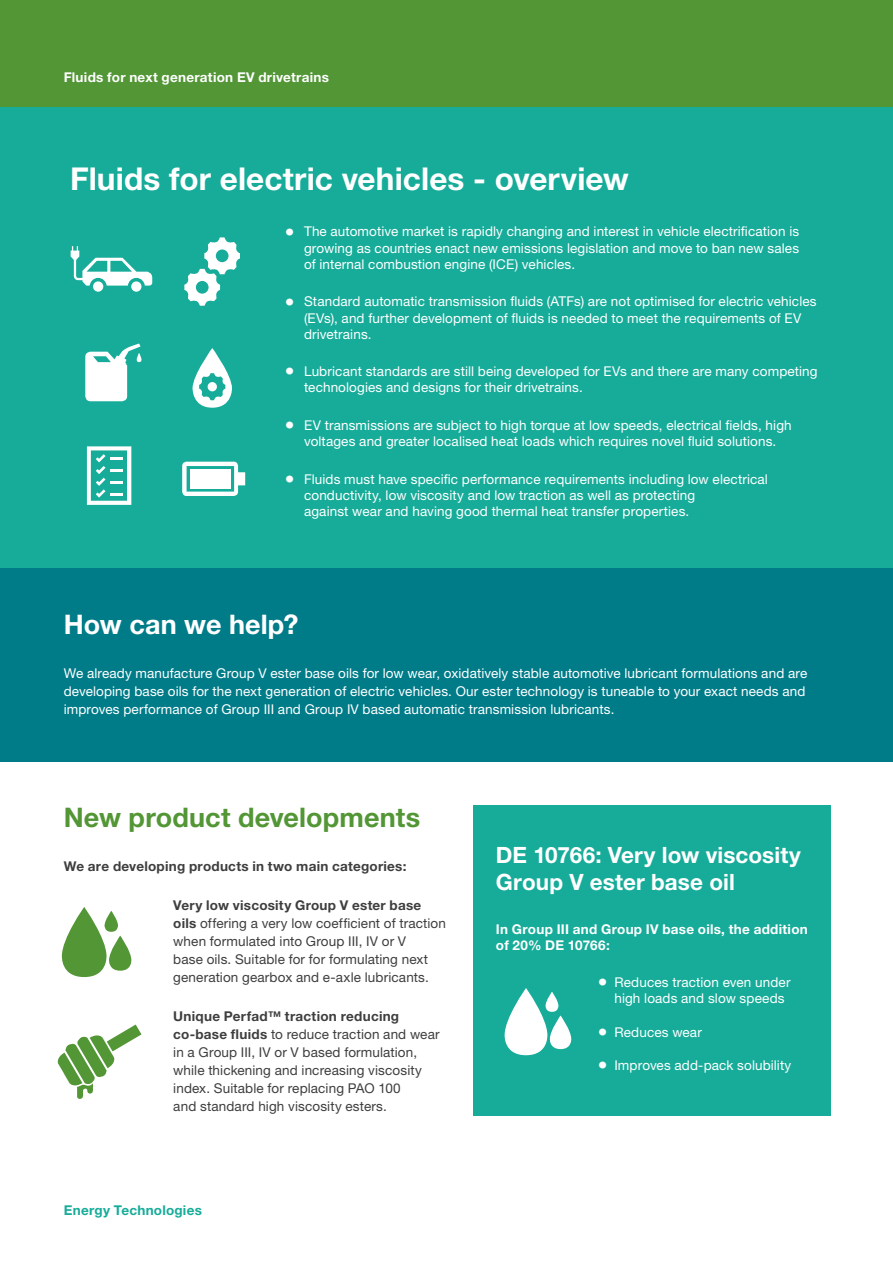
<style>
.page{position:relative;width:893px;height:1263px;background:#fff}
.page>*{position:absolute;margin:0;border:0;box-sizing:border-box;transform-origin:0 0}
.t1{font:700 31.5px "Helvetica Neue LT Pro";letter-spacing:.005em;color:#fff}
.t2{font:700 27px "Helvetica Neue LT Pro";letter-spacing:.005em;color:#529635}
.t3{font:700 27px "Helvetica Neue LT Pro";letter-spacing:.005em;color:#fff}
.t4{font:700 22.5px/27px "Helvetica Neue LT Pro";letter-spacing:.005em;color:#fff}
.t5{font:13.5px/16.2px "Helvetica Neue LT Pro";letter-spacing:.01em;color:#fff}
.t6{font:13.5px/18px "Helvetica Neue LT Pro";letter-spacing:.01em;color:#3e3e3f}
.t7{font:700 13.5px/16.2px "Helvetica Neue LT Pro";letter-spacing:.02em;color:#fff}
.t8{font:700 13.5px "Helvetica Neue LT Pro";letter-spacing:.02em;color:#3e3e3f}
.t9{font:700 13.5px "Helvetica Neue LT Pro";letter-spacing:.02em;color:#16ac99}
.s1{font-size:19.65px}
.s2{font-weight:700}
</style>
<div class="page">
<div style="left:0;top:520px;width:893px;height:241px;background:#007c89"></div>
<div style="left:474px;top:805px;width:357px;height:310px;background:#16ac99"></div>
<div style="left:0;top:107px;width:893px;height:461px;background:#16ac99"></div>
<div style="left:0;top:0;width:893px;height:107px;background:#529635"></div>
<svg style="left:192px;top:348px;width:40px;height:60px"></svg>
<svg style="left:182px;top:462px;width:63px;height:34px"></svg>
<div style="left:190px;top:469px;width:41px;height:19px;background:#fff"></div>
<svg style="left:184px;top:237px;width:56px;height:69px"></svg>
<div style="left:93px;top:281px;width:10px;height:11px;background:#fff;border-radius:50%"></div>
<div style="left:131px;top:281px;width:10px;height:11px;background:#fff;border-radius:50%"></div>
<svg style="left:71px;top:246px;width:81px;height:40px"></svg>
<svg style="left:85px;top:343px;width:57px;height:58px"></svg>
<svg style="left:87px;top:446px;width:44px;height:59px"></svg>
<svg style="left:61px;top:907px;width:71px;height:70px"></svg>
<svg style="left:104px;top:911px;width:14px;height:21px"></svg>
<svg style="left:504px;top:988px;width:68px;height:67px"></svg>
<svg style="left:545px;top:992px;width:14px;height:20px"></svg>
<svg style="left:57px;top:1024px;width:84px;height:75px"></svg>
<p class="t7" style="left:64px;top:69px;width:267px">Fluids for next generation EV drivetrains</p>
<h1 class="t1" style="left:70px;top:160px;width:560px">Fluids for electric vehicles - overview</h1>
<p class="t5" style="left:304px;top:223px;width:497px;text-align:justify;text-indent:-19px"><span class="s1">•</span> The automotive market is rapidly changing and interest in vehicle electrification is growing as countries enact new emissions legislation and move to ban new sales of internal combustion engine (ICE) vehicles.</p>
<p class="t5" style="left:304px;top:293px;width:514px;text-indent:-19px"><span class="s1">•</span> Standard automatic transmission fluids (ATFs) are not optimised for electric vehicles (EVs), and further development of fluids is needed to meet the requirements of EV drivetrains.</p>
<p class="t5" style="left:304px;top:363px;width:515px;text-indent:-19px"><span class="s1">•</span> Lubricant standards are still being developed for EVs and there are many competing technologies and designs for their drivetrains.</p>
<p class="t5" style="left:285px;top:417px;width:508px;text-align:center"><span class="s1">•</span> EV transmissions are subject to high torque at low speeds, electrical fields, high voltages and greater localised heat loads which requires novel fluid solutions.</p>
<p class="t5" style="left:304px;top:470px;width:465px;text-indent:-19px"><span class="s1">•</span> Fluids must have specific performance requirements including low electrical conductivity, low viscosity and low traction as well as protecting<br>against wear and having good thermal heat transfer properties.</p>
<h2 class="t3" style="left:64px;top:608px;width:236px">How can we help?</h2>
<p class="t5" style="left:64px;top:664px;width:745px;line-height:18px">We already manufacture Group V ester base oils for low wear, oxidatively stable automotive lubricant formulations and are developing base oils for the next generation of electric vehicles. Our ester technology is tuneable to your exact needs and improves performance of Group III and Group IV based automatic transmission lubricants.</p>
<h2 class="t2" style="left:64px;top:801px;width:358px">New product developments</h2>
<p class="t8" style="left:64px;top:858px;width:344px">We are developing products in two main categories:</p>
<p class="t6" style="left:173px;top:896px;width:274px"><span class="s2">Very low viscosity Group V ester base oils</span> offering a very low coefficient of traction when formulated into Group III, IV or V<br>base oils. Suitable for for formulating next generation gearbox and e-axle lubricants.</p>
<p class="t6" style="left:173px;top:1007px;width:268px"><span class="s2">Unique Perfad™ traction reducing co-base fluids</span> to reduce traction and wear in a Group III, IV or V based formulation, while thickening and increasing viscosity index. Suitable for replacing PAO 100<br>and standard high viscosity esters.</p>
<p class="t9" style="left:64px;top:1201px;width:140px">Energy Technologies</p>
<h3 class="t4" style="left:496px;top:841px;width:306px">DE 10766: Very low viscosity<br>Group V ester base oil</h3>
<p class="t7" style="left:496px;top:920px;width:313px">In Group III and Group IV base oils, the addition of 20% DE 10766:</p>
<p class="t5" style="left:614px;top:974px;width:178px;text-indent:-16px"><span class="s1">•</span> Reduces traction even under high loads and slow speeds</p>
<p class="t5" style="left:598px;top:1023px;width:105px"><span class="s1">•</span> Reduces wear</p>
<p class="t5" style="left:598px;top:1057px;width:195px"><span class="s1">•</span> Improves add-pack solubility</p>
</div>
